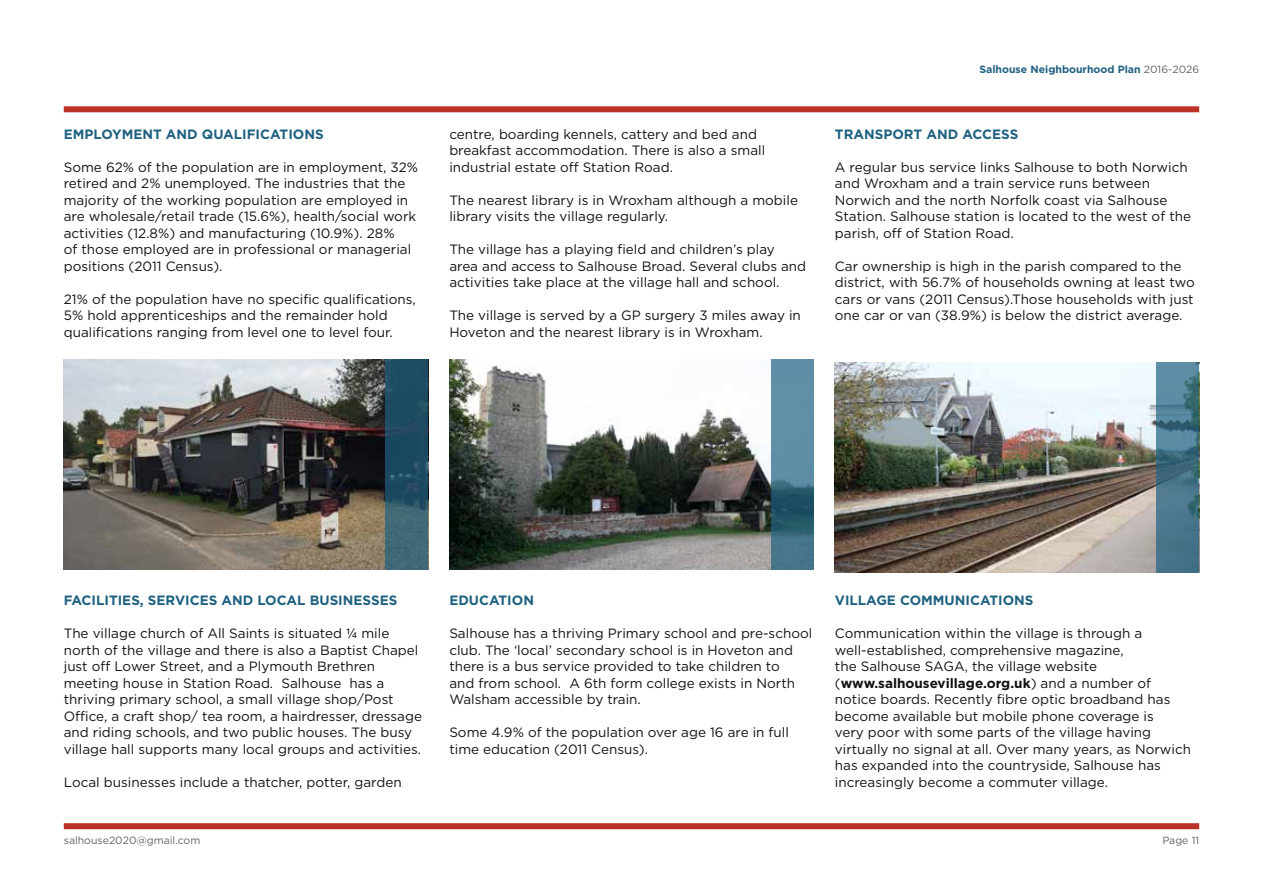
<style>
.page{position:relative;width:1263px;height:893px;background:#fff}
.page>*{position:absolute;margin:0;border:0;box-sizing:border-box;transform-origin:0 0}
.t1{font:13.5px/16.5px "Gotham HTF";color:#121212}
.t2{font:700 13.5px "Gotham HTF";color:#1f6181}
.t3{font:700 10.5px "Gotham HTF";color:#1f6181}
.t4{font:10.5px "Gotham HTF";color:#606362}
.s1{font-weight:400;color:#606362}
.s2{font-family:"Helvetica Neue LT Std"}
.s3{font-weight:700}
</style>
<div class="page">
<div style="left:64px;top:823px;width:1135px;height:6px;background:#bb3228"></div>
<div style="left:64px;top:106px;width:1135px;height:6px;background:#bb3228"></div>
<img style="left:835px;top:363px;width:322px;height:210px">
<img style="left:64px;top:359px;width:322px;height:211px">
<img style="left:449px;top:359px;width:322px;height:211px">
<svg style="left:386px;top:359px;width:42px;height:211px;background:#285368"></svg>
<svg style="left:771px;top:359px;width:43px;height:211px;background:#4c7c92"></svg>
<svg style="left:1157px;top:363px;width:42px;height:210px;background:#49778c"></svg>
<p class="t2" style="left:64px;top:126px;width:261px">EMPLOYMENT AND QUALIFICATIONS</p>
<p class="t1" style="left:64px;top:159px;width:356px">Some 62% of the population are in employment, 32% retired and 2% unemployed. The industries that the majority of the working population are employed in are wholesale/retail trade (15.6%), health/social work activities (12.8%) and manufacturing (10.9%). 28%<br>of those employed are in professional or managerial positions (2011 Census).</p>
<p class="t1" style="left:64px;top:291px;width:354px">21% of the population have no specific qualifications,<br>5% hold apprenticeships and the remainder hold qualifications ranging from level one to level four.</p>
<p class="t1" style="left:449px;top:126px;width:317px">centre, boarding kennels, cattery and bed and breakfast accommodation. There is also a small industrial estate off Station Road.</p>
<p class="t1" style="left:449px;top:192px;width:350px">The nearest library is in Wroxham although a mobile library visits the village regularly.</p>
<p class="t1" style="left:449px;top:241px;width:358px">The village has a playing field and children’s play area and access to Salhouse Broad. Several clubs and activities take place at the village hall and school.</p>
<p class="t1" style="left:449px;top:307px;width:353px">The village is served by a GP surgery 3 miles away in<br>Hoveton and the nearest library is in Wroxham.</p>
<p class="t3" style="left:979px;top:63px;width:221px">Salhouse Neighbourhood Plan <span class="s1">2016-2026</span></p>
<p class="t2" style="left:835px;top:126px;width:185px">TRANSPORT AND ACCESS</p>
<p class="t1" style="left:835px;top:158px;width:358px">A regular bus service links Salhouse to both Norwich and Wroxham and a train service runs between Norwich and the north Norfolk coast via Salhouse Station. Salhouse station is located to the west of the parish, off of Station Road.</p>
<p class="t1" style="left:835px;top:257px;width:361px">Car ownership is high in the parish compared to the district, with 56.7% of households owning at least two cars or vans (2011 Census).Those households with just one car or van (38.9%) is below the district average.</p>
<p class="t2" style="left:64px;top:593px;width:335px">FACILITIES, SERVICES AND LOCAL BUSINESSES</p>
<p class="t1" style="left:64px;top:625px;width:360px">The village church of All Saints is situated <span class="s2">¼</span> mile north of the village and there is also a Baptist Chapel just off Lower Street, and a Plymouth Brethren meeting house in Station Road. Salhouse has a thriving primary school, a small village shop/Post Office, a craft shop/ tea room, a hairdresser, dressage and riding schools, and two public houses. The busy village hall supports many local groups and activities.</p>
<p class="t1" style="left:64px;top:774px;width:339px">Local businesses include a thatcher, potter, garden</p>
<p class="t2" style="left:449px;top:593px;width:86px">EDUCATION</p>
<p class="t1" style="left:449px;top:625px;width:364px">Salhouse has a thriving Primary school and pre-school club. The ‘local’ secondary school is in Hoveton and there is a bus service provided to take children to<br>and from school. A 6th form college exists in North Walsham accessible by train.</p>
<p class="t1" style="left:449px;top:724px;width:341px">Some 4.9% of the population over age 16 are in full time education (2011 Census).</p>
<p class="t2" style="left:835px;top:593px;width:200px">VILLAGE COMMUNICATIONS</p>
<p class="t1" style="left:835px;top:625px;width:358px">Communication within the village is through a well-established, comprehensive magazine,<br>the Salhouse SAGA, the village website (<span class="s3">www.salhousevillage.org.uk</span>) and a number of notice boards. Recently fibre optic broadband has become available but mobile phone coverage is<br>very poor with some parts of the village having virtually no signal at all. Over many years, as Norwich has expanded into the countryside, Salhouse has increasingly become a commuter village.</p>
<p class="t4" style="left:64px;top:835px;width:138px">salhouse2020@gmail.com</p>
<p class="t4" style="left:1162px;top:835px;width:38px">Page 11</p>
</div>
